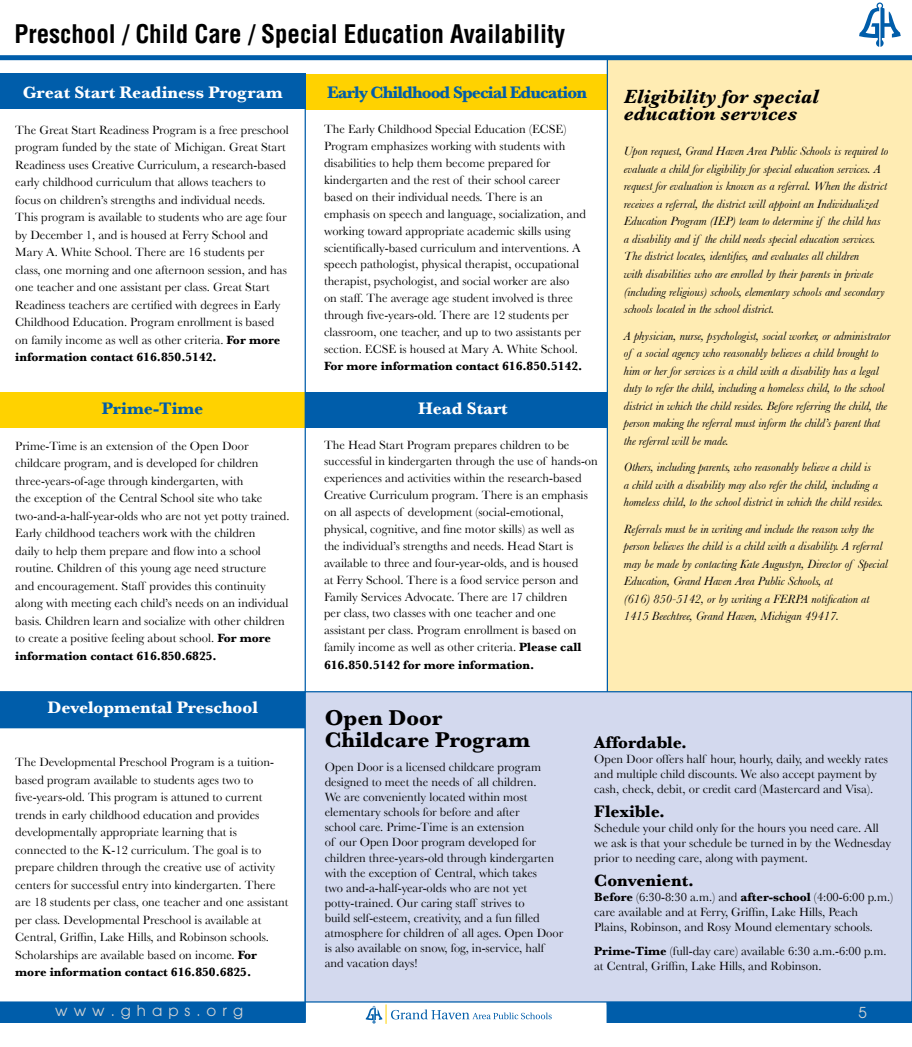
<style>
.page{position:relative;width:912px;height:1047px;background:#fff}
.page>*{position:absolute;margin:0;border:0;box-sizing:border-box;transform-origin:0 0}
.t1{font:700 condensed 25px "Helvetica";color:#000}
.t2{font:700 22.5px/22.5px "Baskerville";color:#000}
.t3{font:italic 700 20px/17.5px "Baskerville";color:#000}
.t4{font:700 17.5px "Baskerville";color:#fff}
.t5{font:700 17.5px "Baskerville";color:#000}
.t6{font:700 17.5px "Baskerville";letter-spacing:-.05em;color:#005daa}
.t7{font:700 17.5px "Baskerville";color:#005daa}
.t8{font:15px "Avant Garde";letter-spacing:.4em;color:#d1d3d4}
.t9{font:12.5px/17.5px "Baskerville";color:#000}
.t10{font:italic 12.5px/17.5px "Baskerville";color:#000}
.t11{font:700 12.5px "Baskerville";color:#000}
.s1{font-weight:700}
</style>
<div class="page">
<div style="left:607px;top:60px;width:304px;height:635px;background:#ffecb3"></div>
<div style="left:306px;top:74px;width:300px;height:36px;background:#ffd200"></div>
<div style="left:0;top:1001px;width:305px;height:21px;background:#005daa"></div>
<div style="left:0;top:1001px;width:305px;height:21px;border:1px solid #005daa"></div>
<div style="left:606px;top:1002px;width:305px;height:20px;background:#005daa"></div>
<svg style="left:365px;top:1004px;width:186px;height:19px"></svg>
<div style="left:0;top:55px;width:911px;height:5px;background:#005daa"></div>
<svg style="left:859px;top:3px;width:41px;height:44px"></svg>
<div style="left:0;top:73px;width:305px;height:36px;background:#005daa"></div>
<div style="left:1px;top:391px;width:305px;height:36px;background:#ffd200"></div>
<div style="left:0;top:691px;width:304px;height:37px;background:#005daa"></div>
<hr style="left:304px;top:76px;width:2px;height:946px;background:#005daa">
<hr style="left:606px;top:58px;width:2px;height:946px;background:#005daa">
<div style="left:306px;top:392px;width:302px;height:36px;background:#005daa"></div>
<div style="left:306px;top:691px;width:605px;height:310px;background:#d3d9ee"></div>
<h1 class="t1" style="left:14px;top:18px;width:552px">Preschool / Child Care / Special Education Availability</h1>
<h3 class="t4" style="left:23px;top:82px;width:261px">Great Start Readiness Program</h3>
<p class="t9" style="left:15px;top:121px;width:275px">The Great Start Readiness Program is a free preschool program funded by the state of Michigan. Great Start Readiness uses Creative Curriculum, a research-based early childhood curriculum that allows teachers to focus on children’s strengths and individual needs.<br>This program is available to students who are age four by December 1, and is housed at Ferry School and Mary A. White School. There are 16 students per class, one morning and one afternoon session, and has one teacher and one assistant per class. Great Start Readiness teachers are certified with degrees in Early Childhood Education. Program enrollment is based on family income as well as other criteria. <span class="s1">For more information contact 616.850.5142.</span></p>
<h3 class="t6" style="left:327px;top:82px;width:261px">Early Childhood Special Education</h3>
<p class="t9" style="left:324px;top:121px;width:263px;line-height:16.9px">The Early Childhood Special Education (ECSE)<br>Program emphasizes working with students with disabilities to help them become prepared for kindergarten and the rest of their school career based on their individual needs. There is an emphasis on speech and language, socialization, and working toward appropriate academic skills using scientifically-based curriculum and interventions. A speech pathologist, physical therapist, occupational therapist, psychologist, and social worker are also<br>on staff. The average age student involved is three through five-years-old. There are 12 students per classroom, one teacher, and up to two assistants per section. ECSE is housed at Mary A. White School.</p>
<p class="t11" style="left:324px;top:358px;width:260px">For more information contact 616.850.5142.</p>
<h3 class="t4" style="left:418px;top:397px;width:91px">Head Start</h3>
<p class="t9" style="left:324px;top:436px;width:275px;line-height:16.9px">The Head Start Program prepares children to be successful in kindergarten through the use of hands-on experiences and activities within the research-based Creative Curriculum program. There is an emphasis on all aspects of development (social-emotional, physical, cognitive, and fine motor skills) as well as<br>the individual’s strengths and needs. Head Start is available to three and four-year-olds, and is housed<br>at Ferry School. There is a food service person and Family Services Advocate. There are 17 children<br>per class, two classes with one teacher and one assistant per class. Program enrollment is based on family income as well as other criteria. <span class="s1">Please call 616.850.5142 for more information.</span></p>
<h3 class="t7" style="left:102px;top:398px;width:103px">Prime-Time</h3>
<p class="t9" style="left:15px;top:437px;width:276px">Prime-Time is an extension of the Open Door childcare program, and is developed for children three-years-of-age through kindergarten, with<br>the exception of the Central School site who take two-and-a-half-year-olds who are not yet potty trained.<br>Early childhood teachers work with the children<br>daily to help them prepare and flow into a school routine. Children of this young age need structure<br>and encouragement. Staff provides this continuity along with meeting each child’s needs on an individual basis. Children learn and socialize with other children to create a positive feeling about school. <span class="s1">For more information contact 616.850.6825.</span></p>
<h3 class="t3" style="left:623px;top:87px;width:196px">Eligibility for special education services</h3>
<p class="t10" style="left:623px;top:142px;width:266px">Upon request, Grand Haven Area Public Schools is required to evaluate a child for eligibility for special education services. A request for evaluation is known as a referral. When the district receives a referral, the district will appoint an Individualized Education Program (IEP) team to determine if the child has a disability and if the child needs special education services.<br>The district locates, identifies, and evaluates all children<br>with disabilities who are enrolled by their parents in private (including religious) schools, elementary schools and secondary schools located in the school district.</p>
<p class="t10" style="left:623px;top:326px;width:268px">A physician, nurse, psychologist, social worker, or administrator of a social agency who reasonably believes a child brought to him or her for services is a child with a disability has a legal duty to refer the child, including a homeless child, to the school district in which the child resides. Before referring the child, the person making the referral must inform the child’s parent that the referral will be made.</p>
<p class="t10" style="left:623px;top:458px;width:261px">Others, including parents, who reasonably believe a child is<br>a child with a disability may also refer the child, including a homeless child, to the school district in which the child resides.</p>
<p class="t10" style="left:623px;top:519px;width:265px">Referrals must be in writing and include the reason why the person believes the child is a child with a disability. A referral may be made by contacting Kate Augustyn, Director of Special Education, Grand Haven Area Public Schools, at<br>(616) 850-5142, or by writing a FERPA notification at 1415 Beechtree, Grand Haven, Michigan 49417.</p>
<h3 class="t4" style="left:47px;top:697px;width:212px">Developmental Preschool</h3>
<p class="t9" style="left:15px;top:753px;width:274px">The Developmental Preschool Program is a tuition&shy;based program available to students ages two to five-years-old. This program is attuned to current trends in early childhood education and provides developmentally appropriate learning that is connected to the K-12 curriculum. The goal is to prepare children through the creative use of activity centers for successful entry into kindergarten. There are 18 students per class, one teacher and one assistant per class. Developmental Preschool is available at Central, Griffin, Lake Hills, and Robinson schools.<br>Scholarships are available based on income. <span class="s1">For more information contact 616.850.6825.</span></p>
<h2 class="t2" style="left:324px;top:706px;width:207px">Open Door<br>Childcare Program</h2>
<p class="t9" style="left:324px;top:759px;width:240px;line-height:15px">Open Door is a licensed childcare program designed to meet the needs of all children.<br>We are conveniently located within most elementary schools for before and after<br>school care. Prime-Time is an extension<br>of our Open Door program developed for children three-years-old through kindergarten with the exception of Central, which takes<br>two and-a-half-year-olds who are not yet potty-trained. Our caring staff strives to<br>build self-esteem, creativity, and a fun filled atmosphere for children of all ages. Open Door is also available on snow, fog, in-service, half and vacation days!</p>
<h3 class="t5" style="left:594px;top:731px;width:94px">Affordable.</h3>
<p class="t9" style="left:594px;top:751px;width:295px;line-height:15px">Open Door offers half hour, hourly, daily, and weekly rates and multiple child discounts. We also accept payment by cash, check, debit, or credit card (Mastercard and Visa).</p>
<h3 class="t5" style="left:594px;top:800px;width:72px">Flexible.</h3>
<p class="t9" style="left:594px;top:820px;width:298px;line-height:15px">Schedule your child only for the hours you need care. All we ask is that your schedule be turned in by the Wednesday prior to needing care, along with payment.</p>
<h3 class="t5" style="left:594px;top:869px;width:101px">Convenient.</h3>
<p class="t9" style="left:594px;top:889px;width:300px;line-height:15px"><span class="s1">Before</span> (6:30-8:30 a.m.) and <span class="s1">after-school</span> (4:00-6:00 p.m.) care available and at Ferry, Griffin, Lake Hills, Peach<br>Plains, Robinson, and Rosy Mound elementary schools.</p>
<p class="t9" style="left:594px;top:943px;width:294px;line-height:15px"><span class="s1">Prime-Time</span> (full-day care) available 6:30 a.m.-6:00 p.m. at Central, Griffin, Lake Hills, and Robinson.</p>
<p class="t8" style="left:55px;top:1001px;width:189px">www.ghaps.org</p>
<p class="t8" style="left:858px;top:1003px;width:10px">5</p>
</div>
